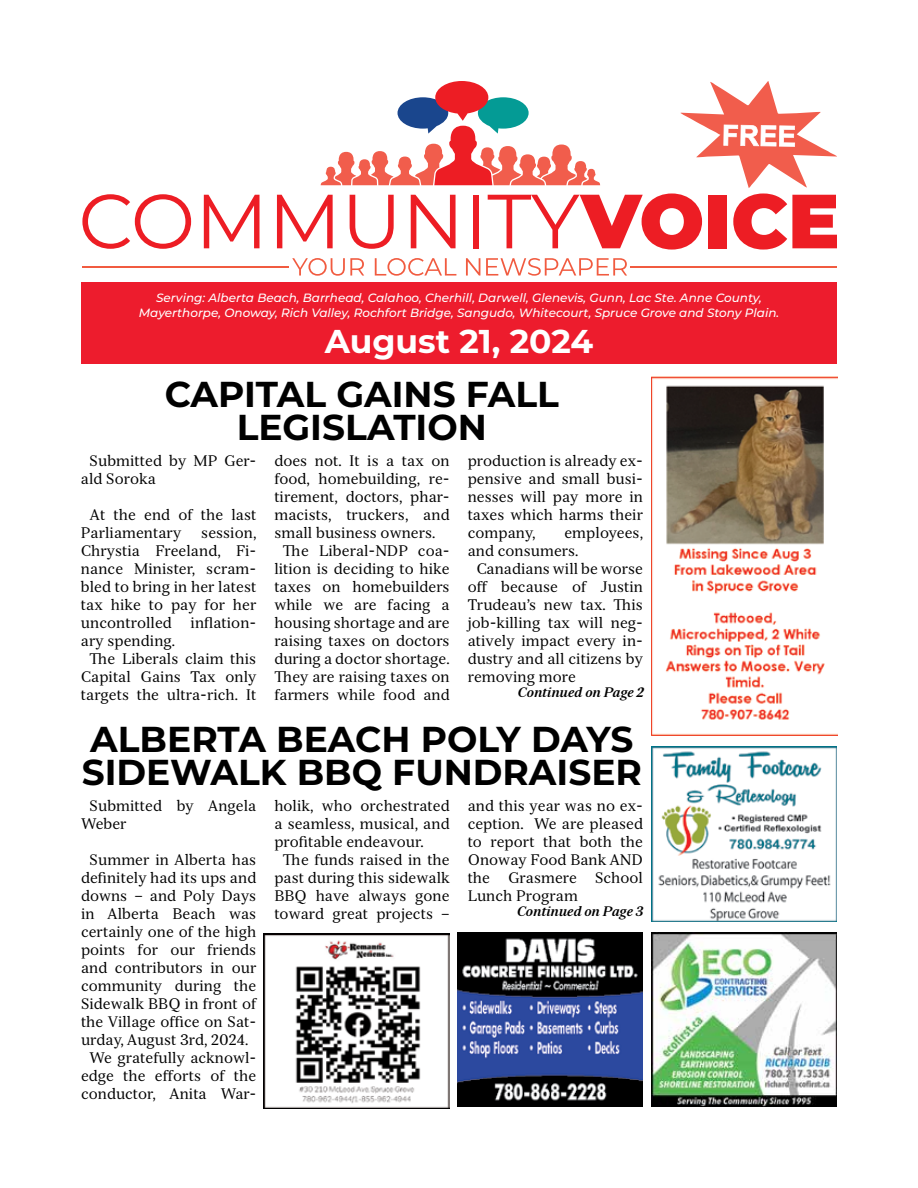
<style>
.page{position:relative;width:918px;height:1188px;background:#fff}
.page>*{position:absolute;margin:0;border:0;box-sizing:border-box;transform-origin:0 0}
.t1{font:700 36px/33px "Montserrat";color:#000;text-align:center}
.t2{font:700 33px "Montserrat";color:#fff}
.t3{font:15px/18px "Serif 12 Beta";color:#000}
.t4{font:italic 700 13.5px "Serif 12 Beta";color:#000}
.t5{font:italic 500 12px/14.4px "Montserrat";color:#fff;text-align:center}
</style>
<div class="page">
<div style="left:81px;top:282px;width:756px;height:81px;background:#ed1c2d"></div>
<hr style="left:82px;top:266px;width:207px;height:2px;background:#f15b40">
<hr style="left:630px;top:266px;width:207px;height:2px;background:#f15b40">
<svg style="left:292px;top:258px;width:72px;height:18px"></svg>
<svg style="left:375px;top:258px;width:81px;height:18px"></svg>
<svg style="left:466px;top:258px;width:14px;height:18px"></svg>
<svg style="left:486px;top:258px;width:141px;height:18px"></svg>
<svg style="left:82px;top:194px;width:109px;height:55px"></svg>
<svg style="left:204px;top:195px;width:56px;height:53px"></svg>
<svg style="left:277px;top:81px;width:560px;height:169px"></svg>
<img style="left:652px;top:376px;width:185px;height:359px">
<img style="left:652px;top:747px;width:185px;height:174px">
<img style="left:652px;top:932px;width:185px;height:175px">
<img style="left:457px;top:932px;width:186px;height:175px">
<img style="left:264px;top:934px;width:185px;height:174px">
<p class="t5" style="left:139px;top:290px;width:642px">Serving: Alberta Beach, Barrhead, Calahoo, Cherhill, Darwell, Glenevis, Gunn, Lac Ste. Anne County,<br>Mayerthorpe, Onoway, Rich Valley, Rochfort Bridge, Sangudo, Whitecourt, Spruce Grove and Stony Plain.</p>
<h2 class="t2" style="left:325px;top:318px;width:270px">August 21, 2024</h2>
<h1 class="t1" style="left:165px;top:376px;width:396px">CAPITAL GAINS FALL<br>LEGISLATION</h1>
<p class="t3" style="left:81px;top:452px;width:177px;text-indent:9px">Submitted by MP Ger&shy;ald Soroka</p>
<p class="t3" style="left:81px;top:506px;width:177px;text-indent:9px">At the end of the last<br>Parliamentary</p>
<p class="t3" style="left:201px;top:524px;width:57px">session,</p>
<p class="t3" style="left:81px;top:542px;width:177px">Chrystia Freeland, Fi-</p>
<p class="t3" style="left:81px;top:560px;width:177px">nance Minister, scram-</p>
<p class="t3" style="left:81px;top:578px;width:177px">bled to bring in her latest</p>
<p class="t3" style="left:81px;top:596px;width:177px">tax hike to pay for her</p>
<p class="t3" style="left:81px;top:614px;width:177px">uncontrolled inflation-</p>
<p class="t3" style="left:81px;top:632px;width:96px">ary spending.</p>
<p class="t3" style="left:90px;top:650px;width:168px">The Liberals claim this</p>
<p class="t3" style="left:81px;top:668px;width:177px">Capital Gains Tax only</p>
<p class="t3" style="left:81px;top:686px;width:177px">targets the ultra-rich. It</p>
<p class="t3" style="left:274px;top:452px;width:177px">does not. It is a tax on</p>
<p class="t3" style="left:274px;top:470px;width:177px">food, homebuilding, re-</p>
<p class="t3" style="left:274px;top:488px;width:177px">tirement, doctors, phar-</p>
<p class="t3" style="left:274px;top:506px;width:177px">macists, truckers, and</p>
<p class="t3" style="left:274px;top:524px;width:163px">small business owners.</p>
<p class="t3" style="left:283px;top:542px;width:168px">The Liberal-NDP coa-</p>
<p class="t3" style="left:274px;top:560px;width:177px">lition is deciding to hike</p>
<p class="t3" style="left:274px;top:578px;width:177px">taxes on homebuilders</p>
<p class="t3" style="left:274px;top:596px;width:177px">while we are facing a</p>
<p class="t3" style="left:274px;top:614px;width:177px">housing shortage and are</p>
<p class="t3" style="left:274px;top:632px;width:177px">raising taxes on doctors</p>
<p class="t3" style="left:274px;top:650px;width:177px">during a doctor shortage.</p>
<p class="t3" style="left:274px;top:668px;width:177px">They are raising taxes on</p>
<p class="t3" style="left:274px;top:686px;width:177px">farmers while food and</p>
<p class="t3" style="left:468px;top:452px;width:177px;text-align:justify">production is already ex&shy;pensive and small busi&shy;nesses will pay more in taxes which harms their company,</p>
<p class="t3" style="left:564px;top:524px;width:80px">employees,</p>
<p class="t3" style="left:468px;top:542px;width:112px">and consumers.</p>
<p class="t3" style="left:476px;top:560px;width:168px">Canadians will be worse</p>
<p class="t3" style="left:468px;top:578px;width:177px">off because of Justin</p>
<p class="t3" style="left:468px;top:596px;width:177px">Trudeau’s new tax. This</p>
<p class="t3" style="left:468px;top:614px;width:177px">job-killing tax will neg-</p>
<p class="t3" style="left:468px;top:632px;width:177px">atively impact every in-</p>
<p class="t3" style="left:468px;top:650px;width:177px">dustry and all citizens by</p>
<p class="t3" style="left:468px;top:668px;width:110px">removing more</p>
<p class="t4" style="left:518px;top:684px;width:127px">Continued on Page 2</p>
<h1 class="t1" style="left:82px;top:721px;width:562px;text-align:left">ALBERTA BEACH POLY DAYS<br>SIDEWALK BBQ FUNDRAISER</h1>
<p class="t3" style="left:81px;top:797px;width:177px;text-indent:9px">Submitted by Angela<br>Weber</p>
<p class="t3" style="left:81px;top:851px;width:177px;text-align:center">Summer in Alberta has definitely had its ups and downs – and Poly Days in Alberta Beach was certainly one of the high points for our friends and contributors in our community during the<br>Sidewalk BBQ in front of the Village office on Sat&shy;urday, August 3rd, 2024.<br>We gratefully acknowl&shy;edge the efforts of the conductor, Anita War-</p>
<p class="t3" style="left:274px;top:797px;width:177px">holik, who orchestrated</p>
<p class="t3" style="left:274px;top:815px;width:177px">a seamless, musical, and</p>
<p class="t3" style="left:274px;top:833px;width:151px">profitable endeavour.</p>
<p class="t3" style="left:283px;top:851px;width:168px">The funds raised in the</p>
<p class="t3" style="left:274px;top:869px;width:177px">past during this sidewalk</p>
<p class="t3" style="left:274px;top:887px;width:177px">BBQ have always gone</p>
<p class="t3" style="left:274px;top:905px;width:177px">toward great projects –</p>
<p class="t3" style="left:468px;top:797px;width:177px;text-align:justify">and this year was no ex&shy;ception. We are pleased to report that both the Onoway Food Bank AND the Grasmere School Lunch Program</p>
<p class="t4" style="left:517px;top:903px;width:128px">Continued on Page 3</p>
</div>
